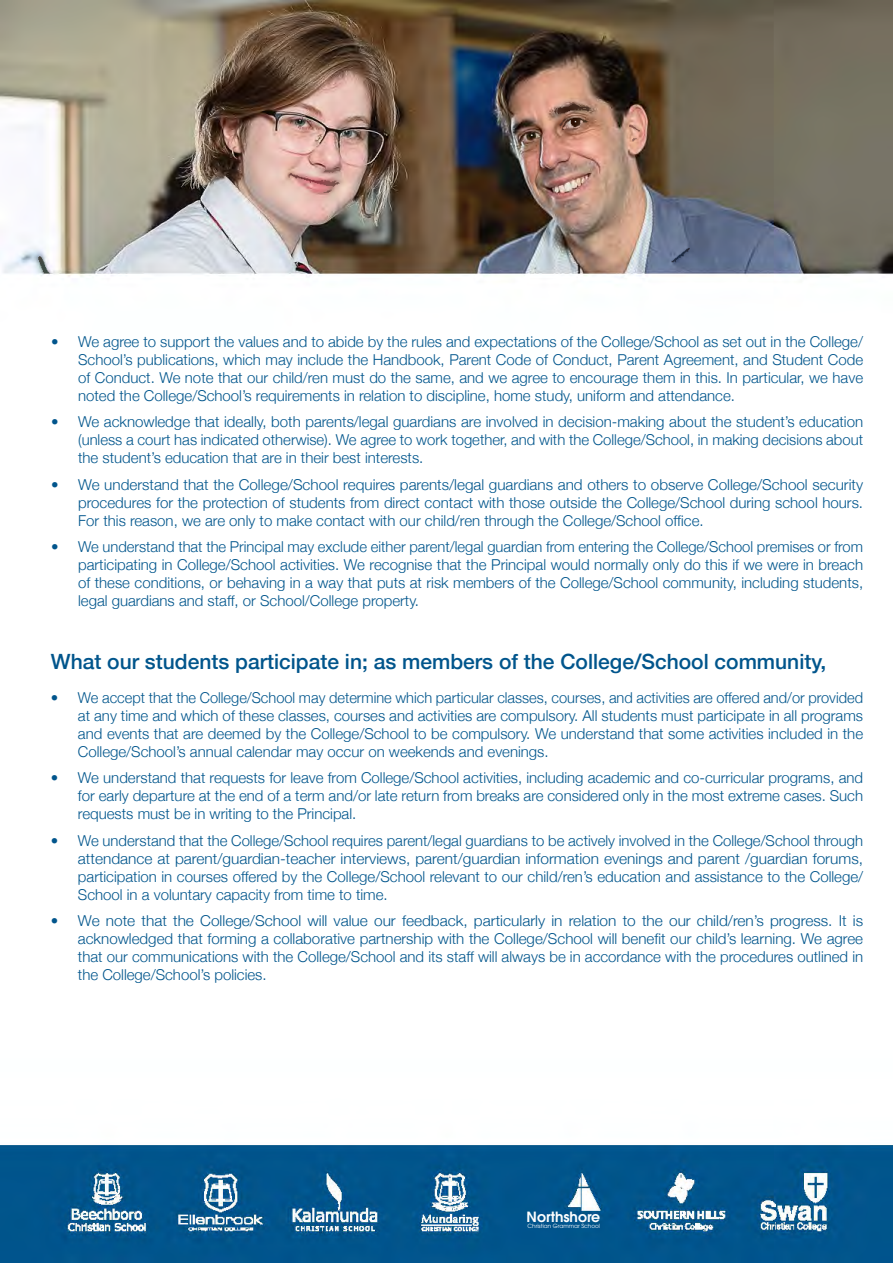
<style>
.page{position:relative;width:893px;height:1263px;background:#fff}
.page>*{position:absolute;margin:0;border:0;box-sizing:border-box;transform-origin:0 0}
.t1{font:500 21px "Helvetica Neue";color:#01558c}
.t2{font:300 15px/18px "Helvetica Neue";color:#01558c;text-align:justify}
.t3{font:600 14.1px "ITC Avant Garde Pro";color:#fff}
.t4{font:5.7px "ITC Avant Garde Pro";color:#fff}
</style>
<div class="page">
<img style="left:0;top:0;width:893px;height:1262px">
<p class="t2" style="left:78px;top:331px;width:786px;text-indent:-27px">• We agree to support the values and to abide by the rules and expectations of the College/School as set out in the College/ School’s publications, which may include the Handbook, Parent Code of Conduct, Parent Agreement, and Student Code of Conduct. We note that our child/ren must do the same, and we agree to encourage them in this. In particular, we have noted the College/School’s requirements in relation to discipline, home study, uniform and attendance.</p>
<p class="t2" style="left:78px;top:412px;width:787px;text-indent:-27px">• We acknowledge that ideally, both parents/legal guardians are involved in decision-making about the student’s education (unless a court has indicated otherwise). We agree to work together, and with the College/School, in making decisions about the student’s education that are in their best interests.</p>
<p class="t2" style="left:78px;top:474px;width:786px;text-indent:-27px">• We understand that the College/School requires parents/legal guardians and others to observe College/School security procedures for the protection of students from direct contact with those outside the College/School during school hours.<br>For this reason, we are only to make contact with our child/ren through the College/School office.</p>
<p class="t2" style="left:78px;top:537px;width:786px;text-indent:-27px">• We understand that the Principal may exclude either parent/legal guardian from entering the College/School premises or from participating in College/School activities. We recognise that the Principal would normally only do this if we were in breach of these conditions, or behaving in a way that puts at risk members of the College/School community, including students, legal guardians and staff, or School/College property.</p>
<h1 class="t1" style="left:51px;top:644px;width:777px">What our students participate in; as members of the College/School community,</h1>
<p class="t2" style="left:78px;top:687px;width:787px;text-indent:-27px">• We accept that the College/School may determine which particular classes, courses, and activities are offered and/or provided at any time and which of these classes, courses and activities are compulsory. All students must participate in all programs and events that are deemed by the College/School to be compulsory. We understand that some activities included in the College/School’s annual calendar may occur on weekends and evenings.</p>
<p class="t2" style="left:78px;top:768px;width:787px;text-indent:-27px">• We understand that requests for leave from College/School activities, including academic and co-curricular programs, and for early departure at the end of a term and/or late return from breaks are considered only in the most extreme cases. Such requests must be in writing to the Principal.</p>
<p class="t2" style="left:78px;top:830px;width:787px;text-indent:-27px">• We understand that the College/School requires parent/legal guardians to be actively involved in the College/School through attendance at parent/guardian-teacher interviews, parent/guardian information evenings and parent /guardian forums, participation in courses offered by the College/School relevant to our child/ren’s education and assistance to the College/ School in a voluntary capacity from time to time.</p>
<p class="t2" style="left:78px;top:911px;width:787px;text-indent:-27px">• We note that the College/School will value our feedback, particularly in relation to the our child/ren’s progress. It is acknowledged that forming a collaborative partnership with the College/School will benefit our child’s learning. We agree that our communications with the College/School and its staff will always be in accordance with the procedures outlined in the College/School’s policies.</p>
<p class="t3" style="left:527px;top:1207px;width:75px">Northshore</p>
<p class="t4" style="left:528px;top:1222px;width:74px">Christian Grammar School</p>
</div>
